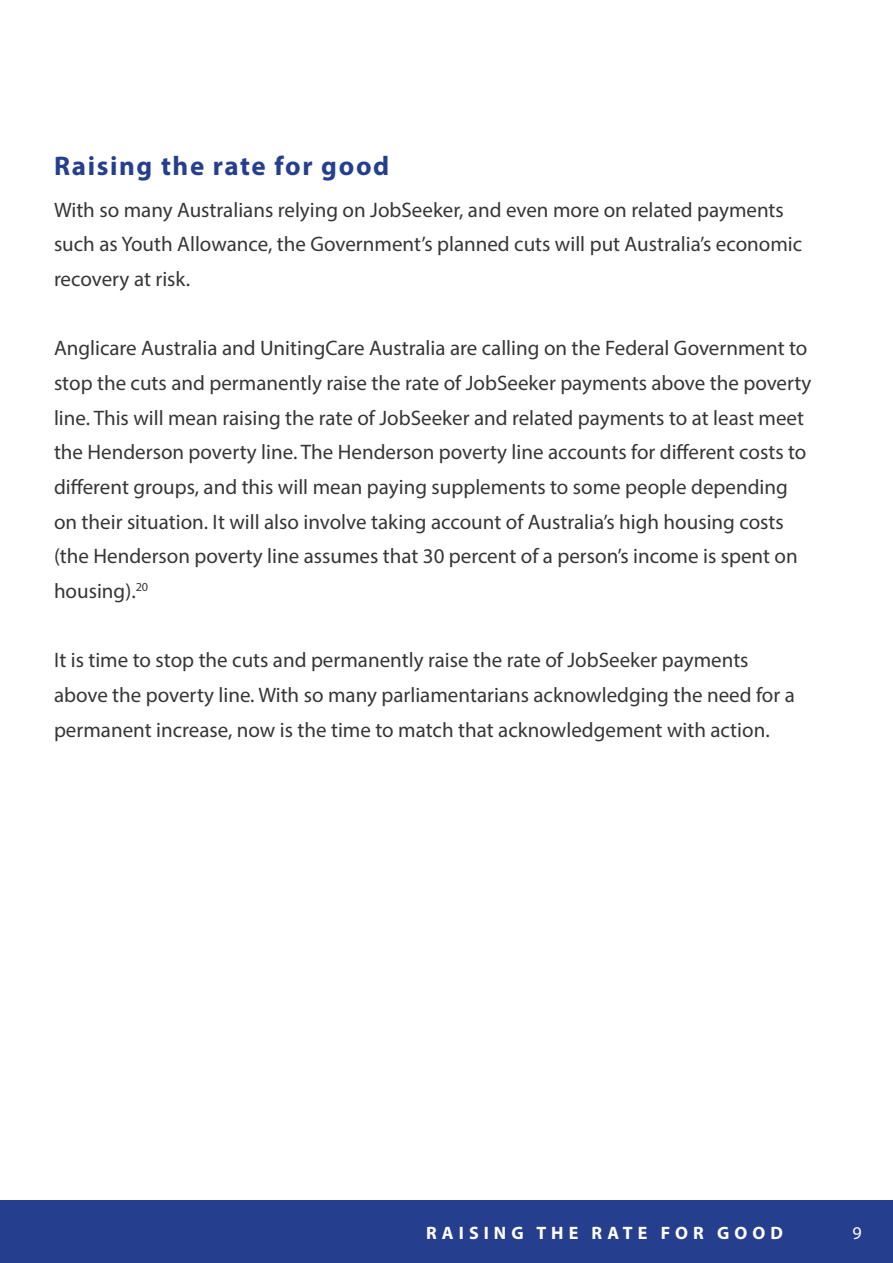
<style>
.page{position:relative;width:893px;height:1263px;background:#fff}
.page>*{position:absolute;margin:0;border:0;box-sizing:border-box;transform-origin:0 0}
.Chapter_Heading{font:700 27px "Myriad Pro";letter-spacing:.06em;color:#253f8e}
.t1{font:21px/34.7px "Myriad Pro";color:#383536}
.t2{font:700 18px "Myriad Pro";letter-spacing:.28em;color:#fff}
.t3{font:18px "Myriad Pro";color:#fff}
</style>
<div class="page">
<div style="left:1px;top:1200px;width:892px;height:63px;background:#253f8e"></div>
<p class="Chapter_Heading" style="left:54px;top:148px;width:337px">Raising the rate for good</p>
<p class="t1" style="left:54px;top:192px;width:750px">With so many Australians relying on JobSeeker, and even more on related payments such as Youth Allowance, the Government’s planned cuts will put Australia’s economic recovery at risk.</p>
<p class="t1" style="left:54px;top:331px;width:759px">Anglicare Australia and UnitingCare Australia are calling on the Federal Government to stop the cuts and permanently raise the rate of JobSeeker payments above the poverty line. This will mean raising the rate of JobSeeker and related payments to at least meet the Henderson poverty line. The Henderson poverty line accounts for different costs to different groups, and this will mean paying supplements to some people depending on their situation. It will also involve taking account of Australia’s high housing costs (the Henderson poverty line assumes that 30 percent of a person’s income is spent on housing).<sup>20</sup></p>
<p class="t1" style="left:54px;top:642px;width:742px">It is time to stop the cuts and permanently raise the rate of JobSeeker payments above the poverty line. With so many parliamentarians acknowledging the need for a permanent increase, now is the time to match that acknowledgement with action.</p>
<p class="t2" style="left:426px;top:1221px;width:358px">RAISING THE RATE FOR GOOD</p>
<p class="t3" style="left:852px;top:1222px;width:11px">9</p>
</div>
